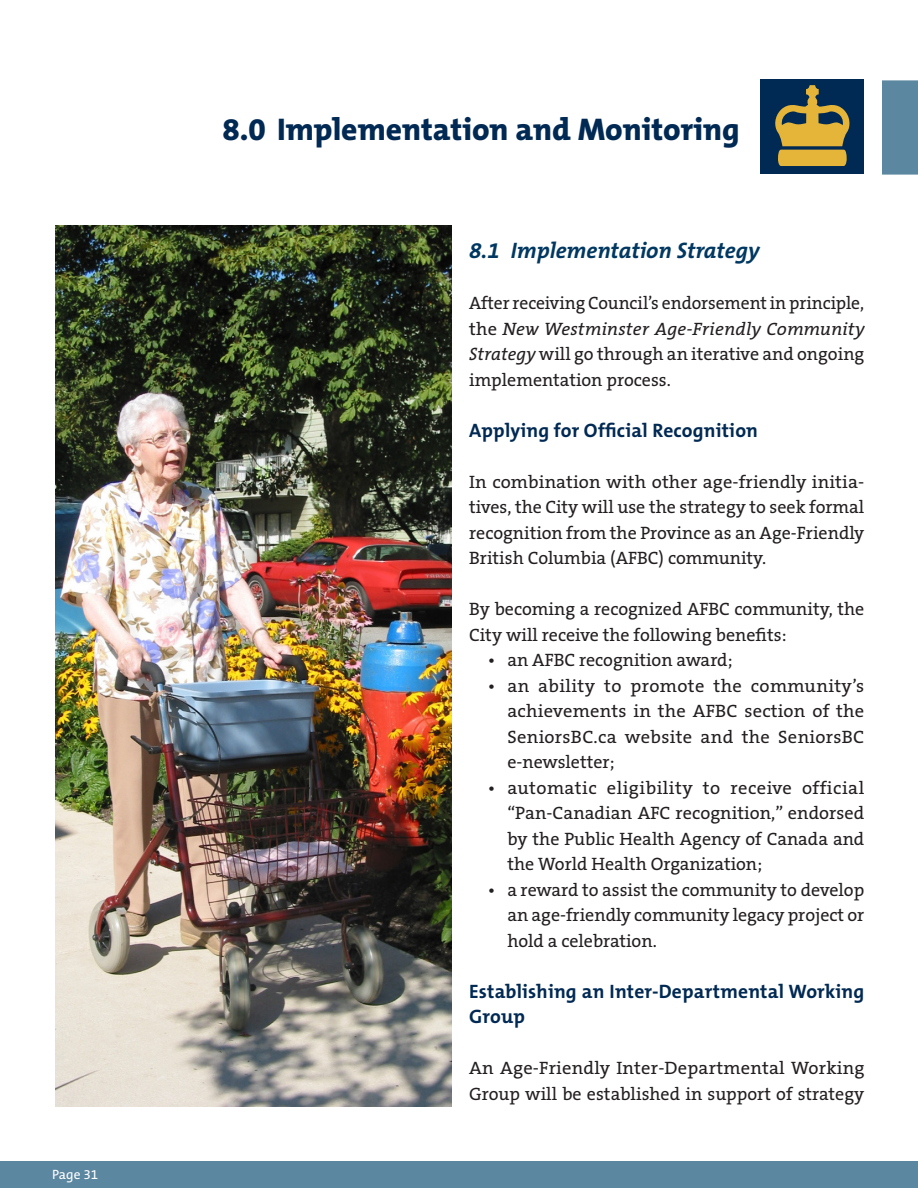
<style>
.page{position:relative;width:918px;height:1188px;background:#fff}
.page>*{position:absolute;margin:0;border:0;box-sizing:border-box;transform-origin:0 0}
.Heading{font:800 31.5px "The Mix B8";color:#002953}
.Subheading{font:italic 700 22.5px "The Mix B7";color:#003861}
.Sub-Subheading{font:700 19.5px/25.5px "The Mix B7";letter-spacing:.01em;color:#002953}
.Body_Copy{font:18px/25.5px "The Serif B5 Plain";color:#231f20;text-align:justify}
.t1{font:13.5px "The Mix B5 Plain";color:#fff}
.s1{font-style:italic}
</style>
<div class="page">
<div style="left:1px;top:1161px;width:917px;height:27px;background:#5c87a1"></div>
<div style="left:882px;top:80px;width:36px;height:95px;background:#5c87a1"></div>
<svg style="left:0;top:1161px;width:1px;height:27px"></svg>
<img style="left:55px;top:225px;width:396px;height:882px">
<div style="left:761px;top:80px;width:103px;height:94px;background:#002953"></div>
<svg style="left:775px;top:85px;width:75px;height:81px"></svg>
<p class="t1" style="left:52px;top:1168px;width:48px">Page 31</p>
<p class="Heading" style="left:222px;top:112px;width:519px">8.0 Implementation and Monitoring</p>
<p class="Subheading" style="left:469px;top:238px;width:292px">8.1 Implementation Strategy</p>
<p class="Body_Copy" style="left:469px;top:291px;width:397px">After receiving Council’s endorsement in principle, the <span class="s1">New Westminster Age-Friendly Community Strategy</span> will go through an iterative and ongoing implementation process.</p>
<p class="Sub-Subheading" style="left:469px;top:418px;width:290px">Applying for Official Recognition</p>
<p class="Body_Copy" style="left:469px;top:469px;width:397px">In combination with other age-friendly initia&shy;tives, the City will use the strategy to seek formal recognition from the Province as an Age-Friendly British Columbia (AFBC) community.</p>
<p class="Body_Copy" style="left:469px;top:597px;width:397px">By becoming a recognized AFBC community, the<br>City will receive the following benefits:</p>
<p class="Body_Copy" style="left:488px;top:648px;width:246px">• an AFBC recognition award;</p>
<p class="Body_Copy" style="left:507px;top:673px;width:359px;text-indent:-20px">• an ability to promote the community’s achievements in the AFBC section of the SeniorsBC.ca website and the SeniorsBC e-newsletter;</p>
<p class="Body_Copy" style="left:507px;top:775px;width:359px;text-indent:-20px">• automatic eligibility to receive official “Pan-Canadian AFC recognition,” endorsed by the Public Health Agency of Canada and the World Health Organization;</p>
<p class="Body_Copy" style="left:507px;top:877px;width:359px;text-indent:-20px">• a reward to assist the community to develop an age-friendly community legacy project or hold a celebration.</p>
<p class="Sub-Subheading" style="left:469px;top:979px;width:397px">Establishing an Inter-Departmental Working<br>Group</p>
<p class="Body_Copy" style="left:469px;top:1056px;width:397px">An Age-Friendly Inter-Departmental Working<br>Group will be established in support of strategy</p>
</div>
